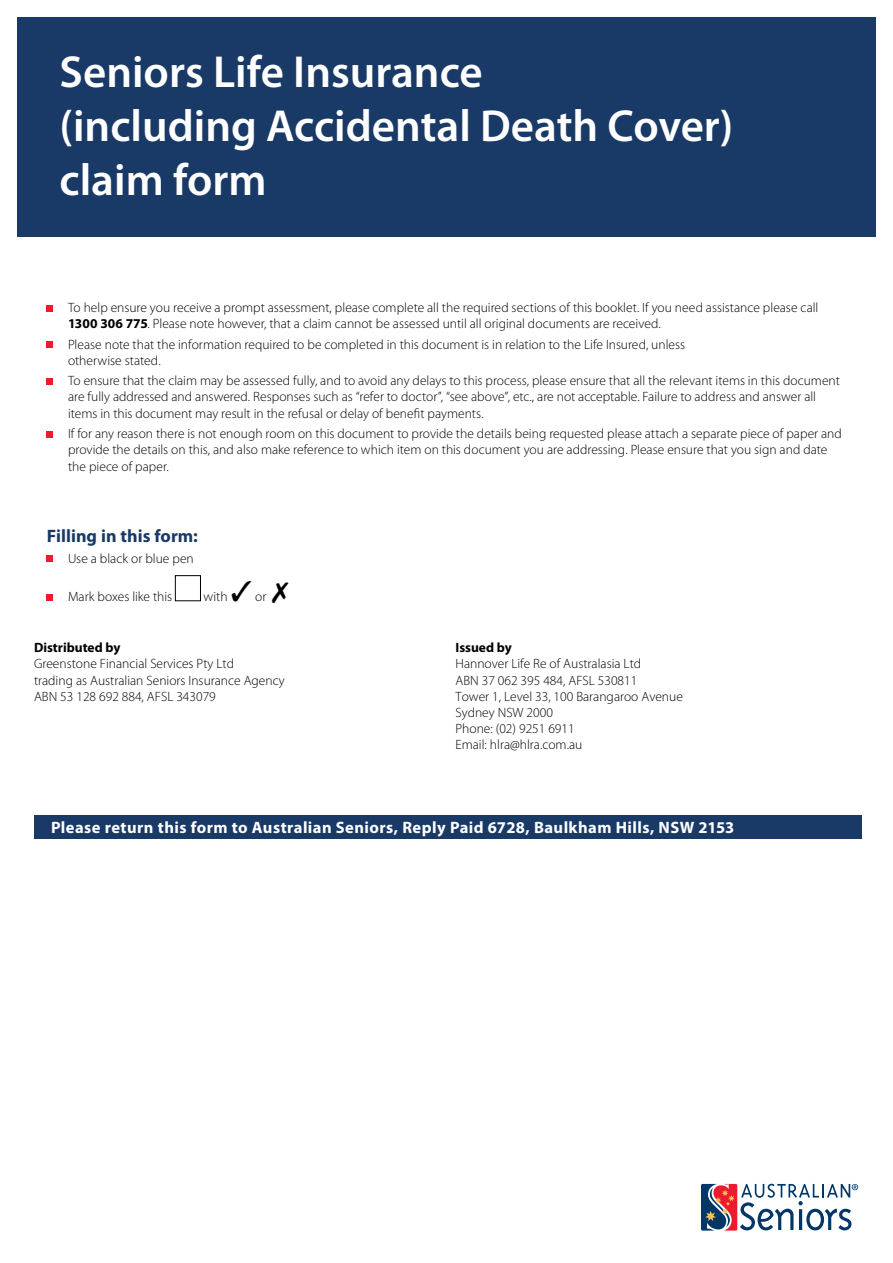
<style>
.page{position:relative;width:893px;height:1263px;background:#fff}
.page>*{position:absolute;margin:0;border:0;box-sizing:border-box;transform-origin:0 0}
.t1{font:600 45px/54px "Myriad Pro";color:#fff}
.t2{font:700 18px "Myriad Pro";color:#193966}
.t3{font:700 16.5px "Myriad Pro";letter-spacing:.025em;color:#fff}
.t4{font:300 13.5px/16.2px "Myriad Pro";color:#000}
.t5{font:700 13.5px "Myriad Pro";color:#000}
.s1{font-weight:700}
</style>
<div class="page">
<svg style="left:47px;top:305px;width:6px;height:6px"></svg>
<div style="left:47px;top:341px;width:6px;height:7px;background:#ed1b2e"></div>
<svg style="left:47px;top:378px;width:6px;height:6px"></svg>
<svg style="left:47px;top:431px;width:6px;height:6px"></svg>
<div style="left:47px;top:555px;width:6px;height:7px;background:#ed1b2e"></div>
<svg style="left:47px;top:594px;width:6px;height:6px"></svg>
<div style="left:175px;top:575px;width:26px;height:26px;border:1px solid #000"></div>
<div style="left:34px;top:816px;width:827px;height:23px;background:#193966"></div>
<div style="left:17px;top:17px;width:859px;height:219px;background:#193966"></div>
<svg style="left:701px;top:1183px;width:157px;height:48px"></svg>
<h1 class="t1" style="left:60px;top:44px;width:675px">Seniors Life Insurance<br>(including Accidental Death Cover) claim form</h1>
<p class="t4" style="left:68px;top:299px;width:752px">To help ensure you receive a prompt assessment, please complete all the required sections of this booklet. If you need assistance please call<br><span class="s1">1300 306 775</span>. Please note however, that a claim cannot be assessed until all original documents are received.</p>
<p class="t4" style="left:68px;top:336px;width:619px">Please note that the information required to be completed in this document is in relation to the Life Insured, unless otherwise stated.</p>
<p class="t4" style="left:68px;top:373px;width:773px">To ensure that the claim may be assessed fully, and to avoid any delays to this process, please ensure that all the relevant items in this document are fully addressed and answered. Responses such as “refer to doctor”, “see above”, etc., are not acceptable. Failure to address and answer all items in this document may result in the refusal or delay of benefit payments.</p>
<p class="t4" style="left:68px;top:425px;width:775px">If for any reason there is not enough room on this document to provide the details being requested please attach a separate piece of paper and provide the details on this, and also make reference to which item on this document you are addressing. Please ensure that you sign and date the piece of paper.</p>
<h2 class="t2" style="left:47px;top:524px;width:153px">Filling in this form:</h2>
<p class="t4" style="left:68px;top:550px;width:127px">Use a black or blue pen</p>
<p class="t4" style="left:68px;top:588px;width:106px">Mark boxes like this</p>
<p class="t4" style="left:204px;top:588px;width:64px">with ✓ or</p>
<p class="t5" style="left:34px;top:639px;width:88px">Distributed by</p>
<p class="t4" style="left:34px;top:656px;width:252px">Greenstone Financial Services Pty Ltd<br>trading as Australian Seniors Insurance Agency<br>ABN 53 128 692 884, AFSL 343079</p>
<p class="t5" style="left:455px;top:639px;width:58px">Issued by</p>
<p class="t4" style="left:455px;top:656px;width:229px">Hannover Life Re of Australasia Ltd<br>ABN 37 062 395 484, AFSL 530811<br>Tower 1, Level 33, 100 Barangaroo Avenue<br>Sydney NSW 2000<br>Phone: (02) 9251 6911<br>Email: hlra@hlra.com.au</p>
<p class="t3" style="left:51px;top:817px;width:685px">Please return this form to Australian Seniors, Reply Paid 6728, Baulkham Hills, NSW 2153</p>
</div>
